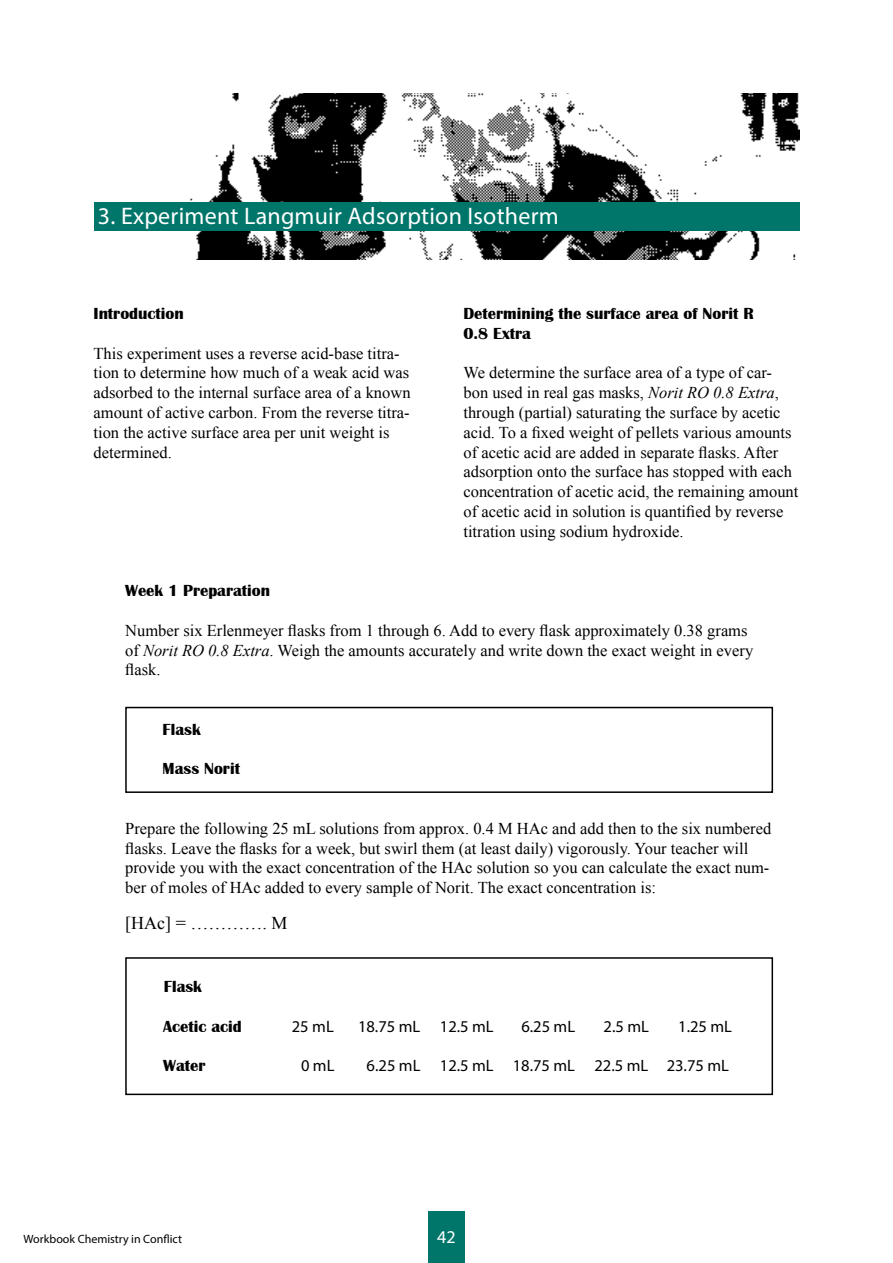
<style>
.page{position:relative;width:893px;height:1263px;background:#fff}
.page>*{position:absolute;margin:0;border:0;box-sizing:border-box;transform-origin:0 0}
.t1{font:24px "Myriad Pro";letter-spacing:.01em;color:#fff}
.t2{font:18px "Times New Roman";color:#000}
.t3{font:18px "Myriad Pro";color:#fff}
.t4{font:16.5px/19.8px "Times New Roman";color:#000}
.t5{font:700 16.5px/19.5px "Britannic";color:#000}
.t6{font:16.5px "Myriad Pro";color:#000}
.t7{font:12px "Myriad Pro";color:#000}
.s1{font-style:italic}
</style>
<div class="page">
<div style="left:428px;top:1211px;width:37px;height:52px;background:#00766b"></div>
<img style="left:190px;top:94px;width:609px;height:166px">
<div style="left:94px;top:202px;width:705px;height:29px;background:#00766b"></div>
<div style="left:125px;top:707px;width:648px;height:86px;border:2px solid #000"></div>
<div style="left:125px;top:957px;width:648px;height:138px;border:2px solid #000"></div>
<h1 class="t1" style="left:98px;top:202px;width:462px">3. Experiment Langmuir Adsorption Isotherm</h1>
<p class="t5" style="left:94px;top:304px;width:92px">Introduction</p>
<p class="t5" style="left:463px;top:304px;width:292px">Determining the surface area of Norit R<br>0.8 Extra</p>
<p class="t4" style="left:463px;top:363px;width:336px">We determine the surface area of a type of car&shy;bon used in real gas masks, <span class="s1">Norit RO 0.8 Extra</span>, through (partial) saturating the surface by acetic acid. To a fixed weight of pellets various amounts of acetic acid are added in separate flasks. After adsorption onto the surface has stopped with each concentration of acetic acid, the remaining amount of acetic acid in solution is quantified by reverse titration using sodium hydroxide.</p>
<p class="t4" style="left:94px;top:343px;width:319px">This experiment uses a reverse acid-base titra&shy;tion to determine how much of a weak acid was adsorbed to the internal surface area of a known amount of active carbon. From the reverse titra&shy;tion the active surface area per unit weight is determined.</p>
<p class="t5" style="left:125px;top:581px;width:146px">Week 1 Preparation</p>
<p class="t4" style="left:125px;top:620px;width:630px">Number six Erlenmeyer flasks from 1 through 6. Add to every flask approximately 0.38 grams of <span class="s1">Norit RO 0.8 Extra</span>. Weigh the amounts accurately and write down the exact weight in every flask.</p>
<p class="t5" style="left:163px;top:720px;width:40px">Flask</p>
<p class="t5" style="left:163px;top:759px;width:79px">Mass Norit</p>
<p class="t4" style="left:125px;top:818px;width:648px">Prepare the following 25 mL solutions from approx. 0.4 M HAc and add then to the six numbered flasks. Leave the flasks for a week, but swirl them (at least daily) vigorously. Your teacher will provide you with the exact concentration of the HAc solution so you can calculate the exact num&shy;ber of moles of HAc added to every sample of Norit. The exact concentration is:</p>
<p class="t2" style="left:125px;top:910px;width:164px">[HAc] = …………. M</p>
<p class="t5" style="left:164px;top:977px;width:40px">Flask</p>
<p class="t5" style="left:163px;top:1017px;width:80px">Acetic acid</p>
<p class="t5" style="left:163px;top:1056px;width:44px">Water</p>
<p class="t6" style="left:292px;top:1016px;width:43px">25 mL</p>
<p class="t6" style="left:301px;top:1056px;width:35px">0 mL</p>
<p class="t6" style="left:358px;top:1016px;width:64px">18.75 mL</p>
<p class="t6" style="left:367px;top:1056px;width:55px">6.25 mL</p>
<p class="t6" style="left:440px;top:1016px;width:55px">12.5 mL</p>
<p class="t6" style="left:440px;top:1056px;width:137px">12.5 mL 18.75 mL</p>
<p class="t6" style="left:521px;top:1016px;width:55px">6.25 mL</p>
<p class="t6" style="left:604px;top:1016px;width:47px">2.5 mL</p>
<p class="t6" style="left:678px;top:1016px;width:55px">1.25 mL</p>
<p class="t6" style="left:594px;top:1056px;width:136px">22.5 mL 23.75 mL</p>
<p class="t7" style="left:23px;top:1232px;width:160px">Workbook Chemistry in Conflict</p>
<p class="t3" style="left:437px;top:1226px;width:20px">42</p>
</div>
